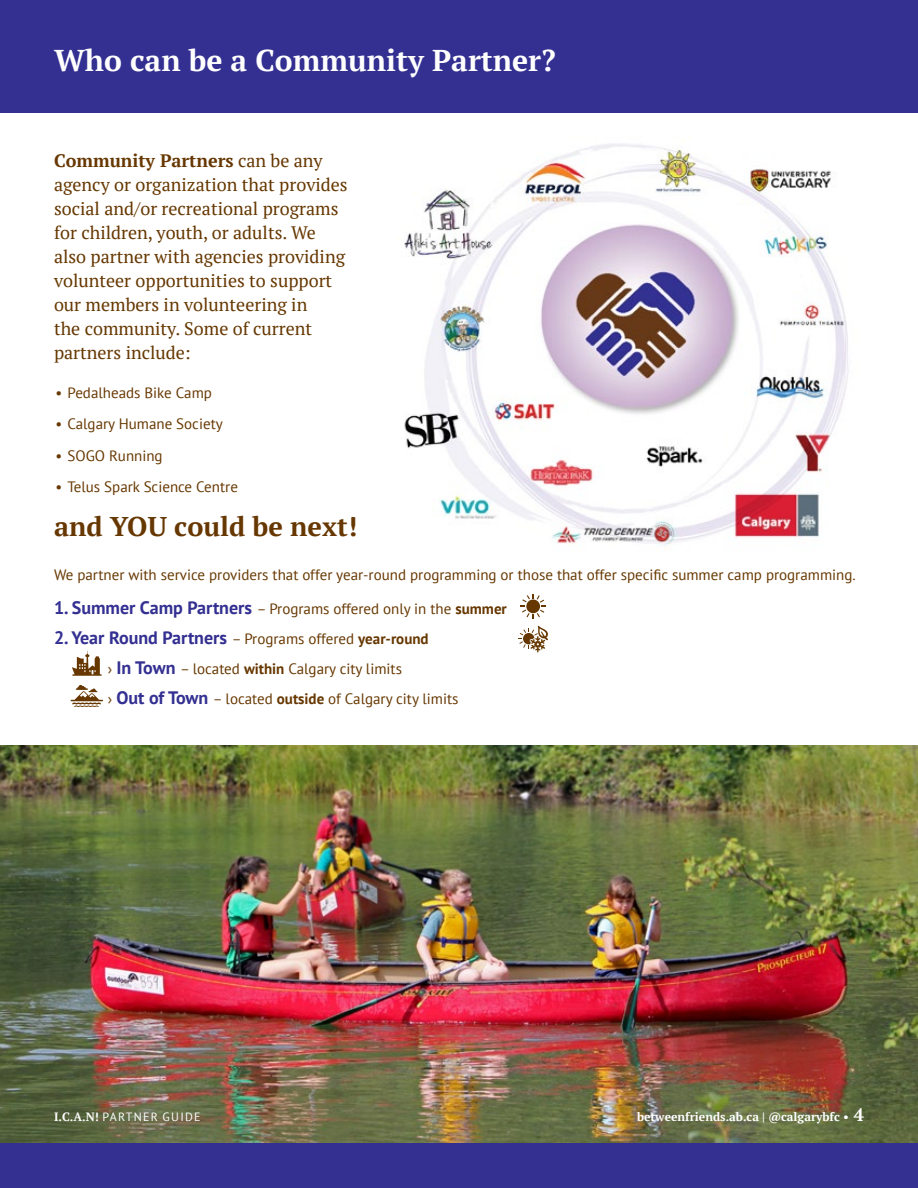
<style>
.page{position:relative;width:918px;height:1188px;background:#fff}
.page>*{position:absolute;margin:0;border:0;box-sizing:border-box;transform-origin:0 0}
.t1{font:700 30px "PT Serif";color:#fff}
.t2{font:700 27px "PT Serif";color:#663700}
.t3{font:18px/24px "PT Serif";color:#663700}
.t4{font:700 18px "PT Sans";color:#333092}
.t5{font:15px/30px "PT Sans";color:#663700}
.t6{font:700 12px "PT Serif";color:#fff}
.t7{font:12px "PT Sans";letter-spacing:.105em;color:#fff}
.s1{font-weight:700}
.s2{font-weight:700;font-size:18px;color:#333092}
.s3{font-weight:400;font-size:15px;color:#663700}
.s4{font-size:15px;color:#663700}
.s5{font-family:"PT Serif";font-weight:700}
.s6{font-size:18px}
</style>
<div class="page">
<img style="left:0;top:745px;width:918px;height:399px">
<div style="left:0;top:0;width:918px;height:112px;background:#333092"></div>
<div style="left:0;top:1144px;width:918px;height:44px;background:#333092"></div>
<svg style="left:521px;top:594px;width:25px;height:25px"></svg>
<div style="left:526px;top:600px;width:14px;height:13px;background:#663700;border-radius:50%"></div>
<svg style="left:518px;top:626px;width:30px;height:26px"></svg>
<svg style="left:72px;top:651px;width:30px;height:25px"></svg>
<svg style="left:71px;top:685px;width:32px;height:22px"></svg>
<img style="left:404px;top:143px;width:445px;height:406px">
<h1 class="t1" style="left:54px;top:40px;width:503px">Who can be a Community Partner?</h1>
<p class="t3" style="left:54px;top:149px;width:295px"><span class="s1">Community Partners</span> can be any agency or organization that provides social and/or recreational programs for children, youth, or adults. We also partner with agencies providing volunteer opportunities to support our members in volunteering in<br>the community. Some of current partners include:</p>
<p class="t5" style="left:56px;top:377px;width:158px">• Pedalheads Bike Camp</p>
<p class="t5" style="left:56px;top:409px;width:169px">• Calgary Humane Society</p>
<p class="t5" style="left:56px;top:440px;width:109px">• SOGO Running</p>
<p class="t5" style="left:56px;top:472px;width:184px">• Telus Spark Science Centre</p>
<h2 class="t2" style="left:54px;top:509px;width:305px">and YOU could be next!</h2>
<p class="t5" style="left:54px;top:560px;width:803px">We partner with service providers that offer year-round programming or those that offer specific summer camp programming.</p>
<p class="t5" style="left:54px;top:593px;width:454px"><span class="s2">1. Summer Camp Partners</span> – Programs offered only in the <span class="s1">summer</span></p>
<p class="t4" style="left:54px;top:626px;width:376px">2. Year Round Partners <span class="s3">– Programs offered</span> <span class="s4">year-round</span></p>
<p class="t5" style="left:108px;top:653px;width:352px">› <span class="s2">In Town</span> – located <span class="s1">within</span> Calgary city limits<br>› <span class="s2">Out of Town</span> – located <span class="s1">outside</span> of Calgary city limits</p>
<p class="t7" style="left:54px;top:1109px;width:148px"><span class="s5">I.C.A.N!</span> PARTNER GUIDE</p>
<p class="t6" style="left:637px;top:1108px;width:228px">betweenfriends.ab.ca | @calgarybfc • <span class="s6">4</span></p>
</div>
